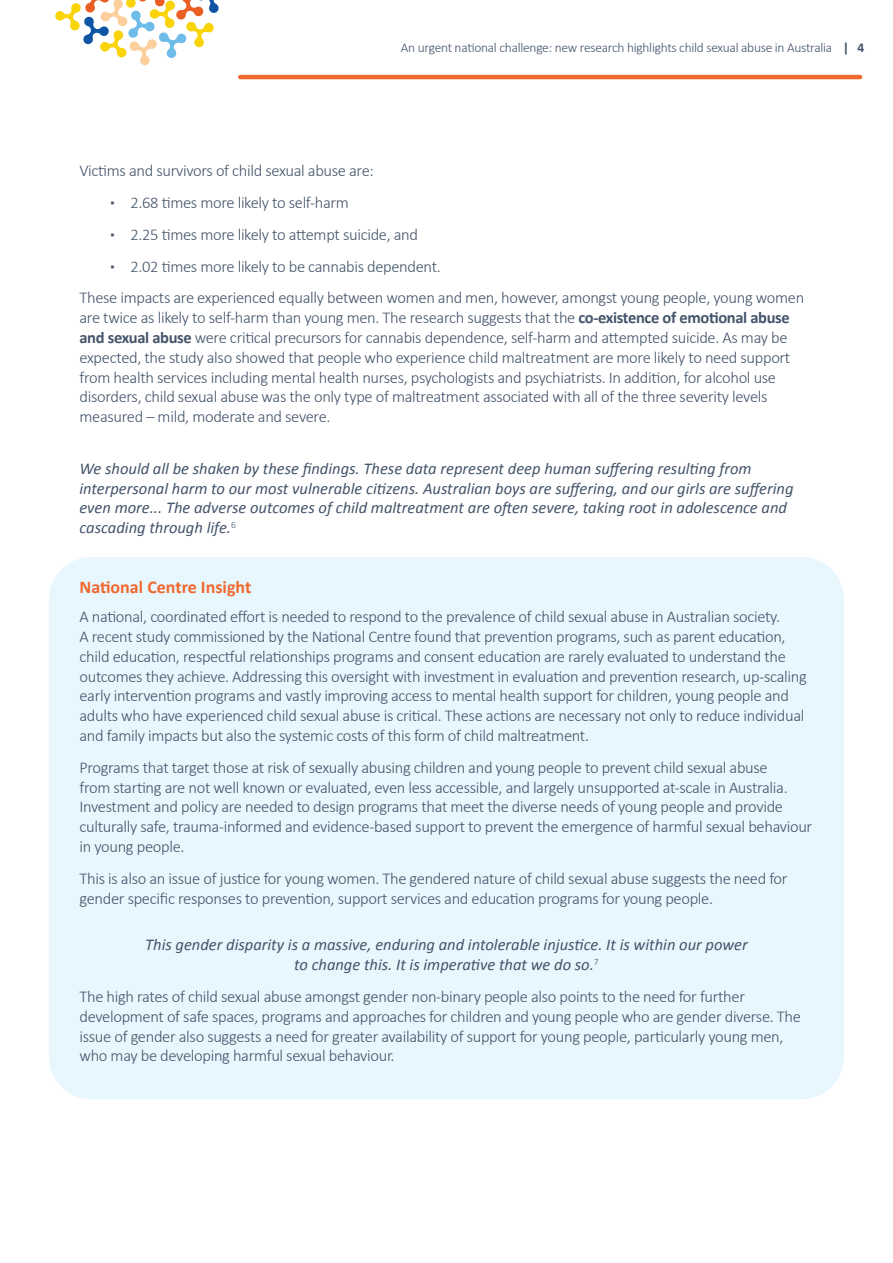
<style>
.page{position:relative;width:893px;height:1263px;background:#fff}
.page>*{position:absolute;margin:0;border:0;box-sizing:border-box;transform-origin:0 0}
.NC_SH_1{font:700 18px "Calibri";color:#f0682d}
.Body{font:300 16.5px/19.8px "Calibri";letter-spacing:-.02em;color:#43546a}
.t1{font:italic 16.5px/19.8px "Calibri";color:#43546a}
.t2{font:300 13.5px "Calibri";letter-spacing:-.02em;color:#43546a}
.s1{font-weight:700}
</style>
<div class="page">
<svg style="left:55px;top:0;width:164px;height:66px"></svg>
<hr style="left:240px;top:75px;width:620px;height:4px;background:#f0682d">
<div style="left:49px;top:557px;width:795px;height:542px;background:#e8f6fd;border-radius:43px"></div>
<p class="t2" style="left:401px;top:40px;width:465px">An urgent national challenge: new research highlights child sexual abuse in Australia <span class="s1">| 4</span></p>
<p class="Body" style="left:80px;top:161px;width:296px">Victims and survivors of child sexual abuse are:</p>
<p class="Body" style="left:109px;top:192px;width:241px">▪ 2.68 times more likely to self-harm</p>
<p class="Body" style="left:109px;top:224px;width:310px">▪ 2.25 times more likely to attempt suicide, and</p>
<p class="Body" style="left:109px;top:256px;width:333px">▪ 2.02 times more likely to be cannabis dependent.</p>
<p class="Body" style="left:80px;top:288px;width:726px">These impacts are experienced equally between women and men, however, amongst young people, young women are twice as likely to self-harm than young men. The research suggests that the <span class="s1">co-existence of emotional abuse and sexual abuse</span> were critical precursors for cannabis dependence, self-harm and attempted suicide. As may be expected, the study also showed that people who experience child maltreatment are more likely to need support from health services including mental health nurses, psychologists and psychiatrists. In addition, for alcohol use disorders, child sexual abuse was the only type of maltreatment associated with all of the three severity levels measured – mild, moderate and severe.</p>
<p class="t1" style="left:80px;top:458px;width:715px">We should all be shaken by these findings. These data represent deep human suffering resulting from interpersonal harm to our most vulnerable citizens. Australian boys are suffering, and our girls are suffering even more... The adverse outcomes of child maltreatment are often severe, taking root in adolescence and cascading through life.<sup>6</sup></p>
<p class="NC_SH_1" style="left:80px;top:575px;width:173px">National Centre Insight</p>
<p class="Body" style="left:80px;top:607px;width:729px">A national, coordinated effort is needed to respond to the prevalence of child sexual abuse in Australian society.<br>A recent study commissioned by the National Centre found that prevention programs, such as parent education, child education, respectful relationships programs and consent education are rarely evaluated to understand the outcomes they achieve. Addressing this oversight with investment in evaluation and prevention research, up-scaling early intervention programs and vastly improving access to mental health support for children, young people and adults who have experienced child sexual abuse is critical. These actions are necessary not only to reduce individual and family impacts but also the systemic costs of this form of child maltreatment.</p>
<p class="Body" style="left:80px;top:757px;width:734px">Programs that target those at risk of sexually abusing children and young people to prevent child sexual abuse<br>from starting are not well known or evaluated, even less accessible, and largely unsupported at-scale in Australia.<br>Investment and policy are needed to design programs that meet the diverse needs of young people and provide culturally safe, trauma-informed and evidence-based support to prevent the emergence of harmful sexual behaviour in young people.</p>
<p class="Body" style="left:80px;top:868px;width:710px">This is also an issue of justice for young women. The gendered nature of child sexual abuse suggests the need for gender specific responses to prevention, support services and education programs for young people.</p>
<p class="t1" style="left:145px;top:934px;width:604px;text-align:center">This gender disparity is a massive, enduring and intolerable injustice. It is within our power to change this. It is imperative that we do so.<sup>7</sup></p>
<p class="Body" style="left:80px;top:986px;width:723px">The high rates of child sexual abuse amongst gender non-binary people also points to the need for further development of safe spaces, programs and approaches for children and young people who are gender diverse. The issue of gender also suggests a need for greater availability of support for young people, particularly young men, who may be developing harmful sexual behaviour.</p>
</div>
